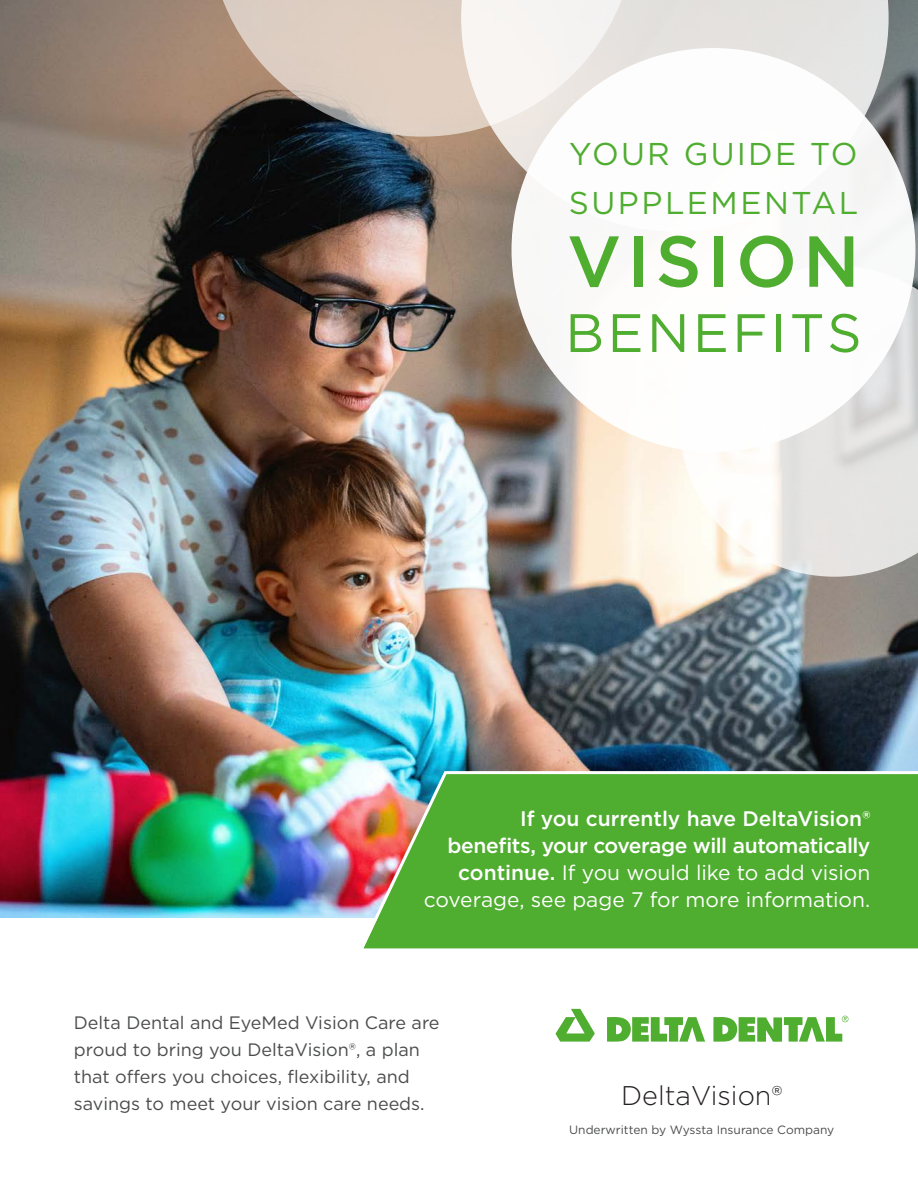
<style>
.page{position:relative;width:918px;height:1188px;background:#fff}
.page>*{position:absolute;margin:0;border:0;box-sizing:border-box;transform-origin:0 0}
.t1{font:500 72px "Gotham";letter-spacing:.08em;color:#4fad2f}
.t2{font:54px "Gotham";letter-spacing:.06em;color:#4fad2f}
.t3{font:31.5px "Gotham";letter-spacing:.08em;color:#4fad2f}
.bullets{font:300 27px "Gotham";color:#231f20}
.t4{font:500 21px/27px "Gotham";letter-spacing:-.02em;color:#fff;text-align:right}
.t5{font:18px/27px "Gotham";color:#4b4c4d}
.bullets-2{font:12px "Gotham";color:#4b4c4d}
.s1{font-weight:400}
</style>
<div class="page">
<img style="left:0;top:0;width:918px;height:918px">
<svg style="left:556px;top:1009px;width:39px;height:33px"></svg>
<svg style="left:607px;top:1017px;width:98px;height:25px"></svg>
<svg style="left:713px;top:1016px;width:135px;height:26px"></svg>
<svg style="left:356px;top:770px;width:562px;height:179px;background:#5dab3b"></svg>
<svg style="left:461px;top:0;width:428px;height:231px;background:#cec8c3"></svg>
<svg style="left:208px;top:0;width:428px;height:137px;fill:#e1cfc2"></svg>
<svg style="left:679px;top:266px;width:239px;height:311px;fill:#e6e4e3"></svg>
<div style="left:512px;top:48px;width:403px;height:404px;background:#fff;border-radius:50%"></div>
<p class="t3" style="left:569px;top:134px;width:290px">YOUR GUIDE TO</p>
<p class="t3" style="left:569px;top:183px;width:291px">SUPPLEMENTAL</p>
<p class="t1" style="left:567px;top:214px;width:294px">VISION</p>
<p class="t2" style="left:565px;top:298px;width:298px">BENEFITS</p>
<p class="t4" style="left:424px;top:805px;width:448px">If you currently have DeltaVision®<br>benefits, your coverage will automatically continue. <span class="s1">If you would like to add vision coverage, see page 7 for more information.</span></p>
<p class="t5" style="left:74px;top:1008px;width:367px">Delta Dental and EyeMed Vision Care are proud to bring you DeltaVision®, a plan that offers you choices, flexibility, and savings to meet your vision care needs.</p>
<p class="bullets" style="left:621px;top:1079px;width:163px">DeltaVision®</p>
<p class="bullets-2" style="left:569px;top:1122px;width:267px">Underwritten by Wyssta Insurance Company</p>
</div>
